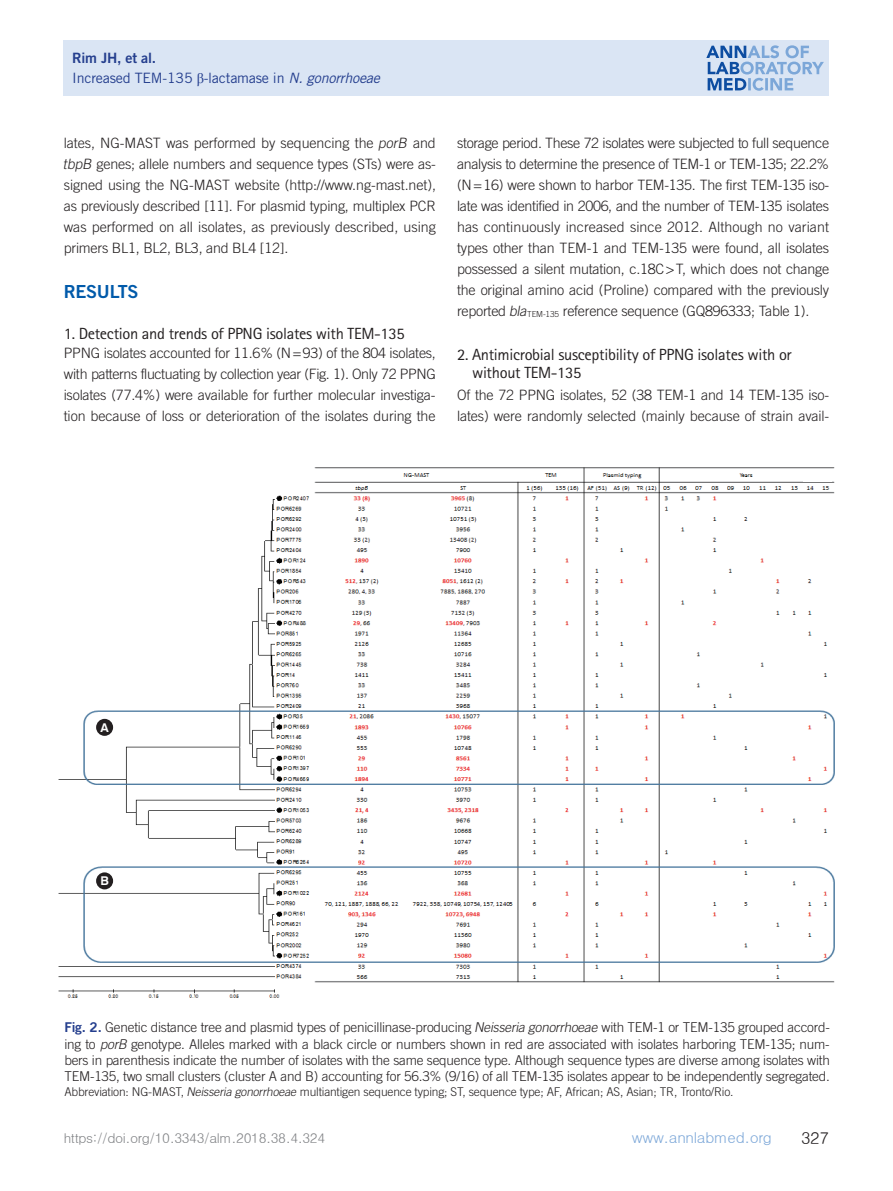
<style>
.page{position:relative;width:893px;height:1191px;background:#fff}
.page>*{position:absolute;margin:0;border:0;box-sizing:border-box;transform-origin:0 0}
.t1{font:18px "Trade Gothic LT Std Bd 2";letter-spacing:-.015em;color:#015aaa}
.t2{font:16.5px "Dotum";color:#231f20}
.t3{font:16.2px/18.1px "Rotis Sans Serif Std";letter-spacing:-.02em;color:#231f20}
.t4{font:15px "Dotum";letter-spacing:-.02em;color:#7ca7d8}
.t5{font:300 14.25px/21px "Trade Gothic LT Std";letter-spacing:-.01em;color:#231f20;text-align:justify}
.t6{font:14.25px "Trade Gothic LT Std";letter-spacing:-.015em;color:#253f8e}
.t7{font:14.25px "Trade Gothic LT Std Bd 2";letter-spacing:-.015em;color:#253f8e}
.t8{font:300 13.5px/16.2px "Trade Gothic LT Std";letter-spacing:-.015em;color:#231f20;text-align:justify}
.t9{font:13.5px "Dotum";letter-spacing:-.03em;color:#808285}
.t10{font:700 12.15px "Swiss 721 BT";color:#fff}
.t11{font:300 12px "Trade Gothic LT Std";letter-spacing:-.015em;color:#231f20}
.s1{font-family:"Times New Roman"}
.s2{font-style:italic}
.s3{font-size:8.25px}
.s4{font-family:"Trade Gothic LT Std Bd 2";font-weight:400;color:#253f8e}
</style>
<div class="page">
<div style="left:64px;top:40px;width:765px;height:56px;background:#dae5f4"></div>
<svg style="left:706px;top:45px;width:118px;height:46px"></svg>
<img style="left:58px;top:467px;width:777px;height:531px">
<div style="left:803px;top:471px;width:28px;height:10px;background:#fff"></div>
<div style="left:96px;top:719px;width:17px;height:17px;background:#231f20;border-radius:50%"></div>
<div style="left:96px;top:872px;width:17px;height:17px;background:#231f20;border-radius:50%"></div>
<div style="left:441px;top:995px;width:31px;height:11px;background:#fff"></div>
<p class="t7" style="left:72px;top:49px;width:85px">Rim JH, et al.</p>
<p class="t6" style="left:72px;top:69px;width:309px">Increased TEM-135 <span class="s1">β</span>-lactamase in <span class="s2">N. gonorrhoeae</span></p>
<p class="t5" style="left:63px;top:132px;width:375px">lates, NG-MAST was performed by sequencing the <span class="s2">porB</span> and <span class="s2">tbpB</span> genes; allele numbers and sequence types (STs) were as&shy;signed using the NG-MAST website (http://www.ng-mast.net), as previously described [11]. For plasmid typing, multiplex PCR was performed on all isolates, as previously described, using primers BL1, BL2, BL3, and BL4 [12].</p>
<p class="t1" style="left:64px;top:280px;width:76px">RESULTS</p>
<p class="t3" style="left:64px;top:324px;width:342px">1. Detection and trends of PPNG isolates with TEM-135</p>
<p class="t5" style="left:64px;top:342px;width:374px">PPNG isolates accounted for 11.6% (N=93) of the 804 isolates, with patterns fluctuating by collection year (Fig. 1). Only 72 PPNG isolates (77.4%) were available for further molecular investiga&shy;tion because of loss or deterioration of the isolates during the</p>
<p class="t5" style="left:457px;top:132px;width:374px">storage period. These 72 isolates were subjected to full sequence analysis to determine the presence of TEM-1 or TEM-135; 22.2% (N=16) were shown to harbor TEM-135. The first TEM-135 iso&shy;late was identified in 2006, and the number of TEM-135 isolates has continuously increased since 2012. Although no variant types other than TEM-1 and TEM-135 were found, all isolates possessed a silent mutation, c.18C&gt;T, which does not change the original amino acid (Proline) compared with the previously reported <span class="s2">bla</span><span class="s3">TEM-135</span> reference sequence (GQ896333; Table 1).</p>
<p class="t3" style="left:472px;top:345px;width:321px;text-indent:-15px">2. Antimicrobial susceptibility of PPNG isolates with or without TEM-135</p>
<p class="t5" style="left:457px;top:384px;width:374px">Of the 72 PPNG isolates, 52 (38 TEM-1 and 14 TEM-135 iso&shy;lates) were randomly selected (mainly because of strain avail-</p>
<p class="t10" style="left:100px;top:720px;width:10px">A</p>
<p class="t10" style="left:100px;top:873px;width:10px">B</p>
<p class="t8" style="left:64px;top:1019px;width:767px"><span class="s4">Fig. 2.</span> Genetic distance tree and plasmid types of penicillinase-producing <span class="s2">Neisseria gonorrhoeae</span> with TEM-1 or TEM-135 grouped accord&shy;ing to <span class="s2">porB</span> genotype. Alleles marked with a black circle or numbers shown in red are associated with isolates harboring TEM-135; num&shy;bers in parenthesis indicate the number of isolates with the same sequence type. Although sequence types are diverse among isolates with TEM-135, two small clusters (cluster A and B) accounting for 56.3% (9/16) of all TEM-135 isolates appear to be independently segregated.</p>
<p class="t11" style="left:64px;top:1084px;width:671px">Abbreviation: NG-MAST, <span class="s2">Neisseria gonorrhoeae</span> multiantigen sequence typing; ST, sequence type; AF, African; AS, Asian; TR, Tronto/Rio.</p>
<p class="t9" style="left:64px;top:1131px;width:263px">https://doi.org/10.3343/alm.2018.38.4.324</p>
<p class="t4" style="left:632px;top:1130px;width:142px">www.annlabmed.org</p>
<p class="t2" style="left:801px;top:1129px;width:30px">327</p>
</div>
